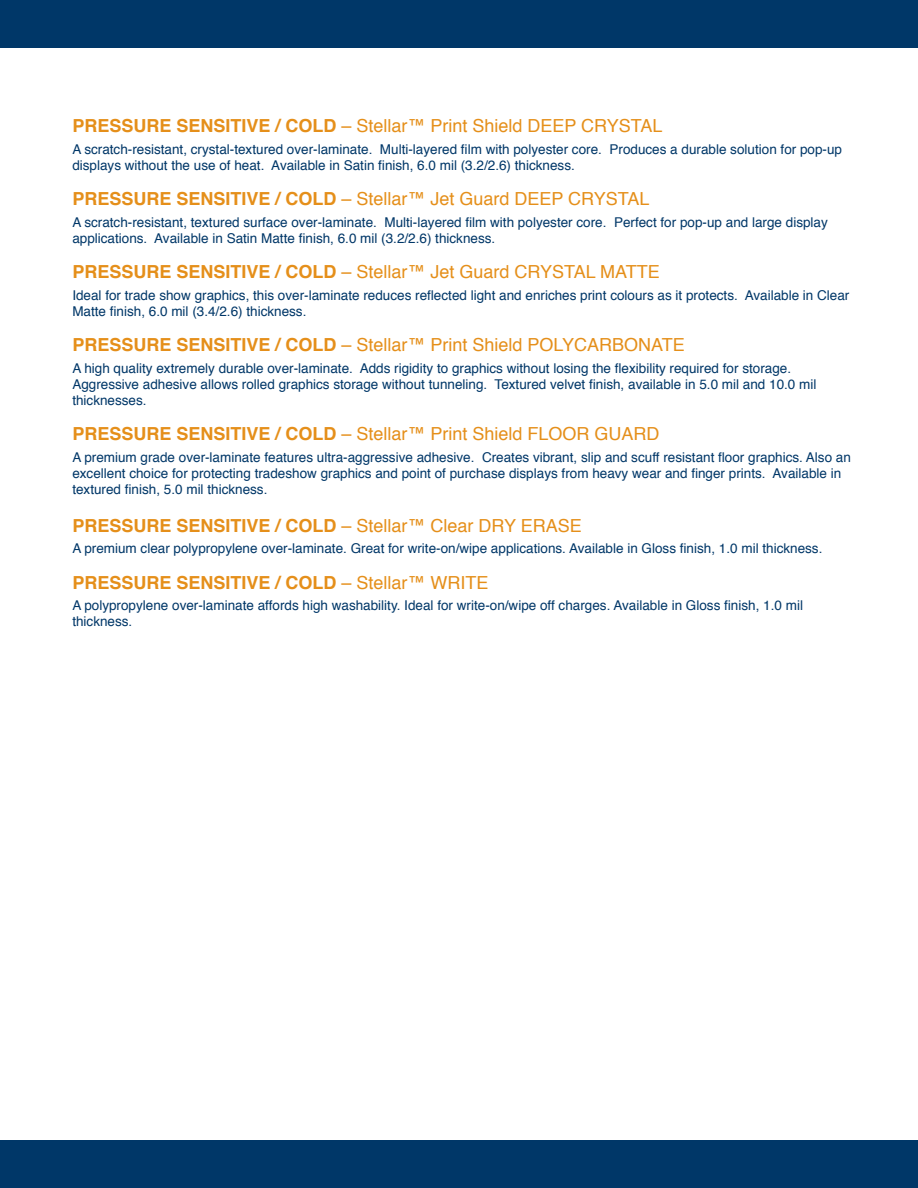
<style>
.page{position:relative;width:918px;height:1188px;background:#fff}
.page>*{position:absolute;margin:0;border:0;box-sizing:border-box;transform-origin:0 0}
.t1{font:18px "Helvetica";color:#e58f1a}
.t2{font:700 18px "Helvetica";color:#e58f1a}
.t3{font:13.5px/16.2px "Helvetica";color:#003768}
.s1{font-weight:700}
.s2{font-weight:400}
</style>
<div class="page">
<div style="left:0;top:1140px;width:918px;height:48px;background:#003768"></div>
<div style="left:0;top:0;width:918px;height:48px;background:#003768"></div>
<h1 class="t1" style="left:72px;top:112px;width:592px"><span class="s1">PRESSURE SENSITIVE / COLD</span> – Stellar™ Print Shield DEEP CRYSTAL</h1>
<p class="t3" style="left:72px;top:141px;width:771px">A scratch-resistant, crystal-textured over-laminate. Multi-layered film with polyester core. Produces a durable solution for pop-up displays without the use of heat. Available in Satin finish, 6.0 mil (3.2/2.6) thickness.</p>
<h1 class="t1" style="left:72px;top:185px;width:579px"><span class="s1">PRESSURE SENSITIVE / COLD</span> – Stellar™ Jet Guard DEEP CRYSTAL</h1>
<p class="t3" style="left:72px;top:214px;width:757px">A scratch-resistant, textured surface over-laminate. Multi-layered film with polyester core. Perfect for pop-up and large display applications. Available in Satin Matte finish, 6.0 mil (3.2/2.6) thickness.</p>
<h1 class="t1" style="left:72px;top:258px;width:589px"><span class="s1">PRESSURE SENSITIVE / COLD</span> – Stellar™ Jet Guard CRYSTAL MATTE</h1>
<p class="t3" style="left:72px;top:287px;width:779px">Ideal for trade show graphics, this over-laminate reduces reflected light and enriches print colours as it protects. Available in Clear<br>Matte finish, 6.0 mil (3.4/2.6) thickness.</p>
<h1 class="t1" style="left:72px;top:331px;width:614px"><span class="s1">PRESSURE SENSITIVE / COLD</span> – Stellar™ Print Shield POLYCARBONATE</h1>
<p class="t3" style="left:72px;top:360px;width:746px">A high quality extremely durable over-laminate. Adds rigidity to graphics without losing the flexibility required for storage.<br>Aggressive adhesive allows rolled graphics storage without tunneling. Textured velvet finish, available in 5.0 mil and 10.0 mil thicknesses.</p>
<h1 class="t1" style="left:72px;top:420px;width:589px"><span class="s1">PRESSURE SENSITIVE / COLD</span> – Stellar™ Print Shield FLOOR GUARD</h1>
<p class="t3" style="left:72px;top:449px;width:780px">A premium grade over-laminate features ultra-aggressive adhesive. Creates vibrant, slip and scuff resistant floor graphics. Also an excellent choice for protecting tradeshow graphics and point of purchase displays from heavy wear and finger prints. Available in textured finish, 5.0 mil thickness.</p>
<h1 class="t2" style="left:72px;top:511px;width:511px">PRESSURE SENSITIVE / COLD <span class="s2">– Stellar™ Clear DRY ERASE</span></h1>
<p class="t3" style="left:72px;top:541px;width:752px">A premium clear polypropylene over-laminate. Great for write-on/wipe applications. Available in Gloss finish, 1.0 mil thickness.</p>
<h1 class="t2" style="left:72px;top:568px;width:418px">PRESSURE SENSITIVE / COLD <span class="s2">– Stellar™ WRITE</span></h1>
<p class="t3" style="left:72px;top:598px;width:732px">A polypropylene over-laminate affords high washability. Ideal for write-on/wipe off charges. Available in Gloss finish, 1.0 mil thickness.</p>
</div>
